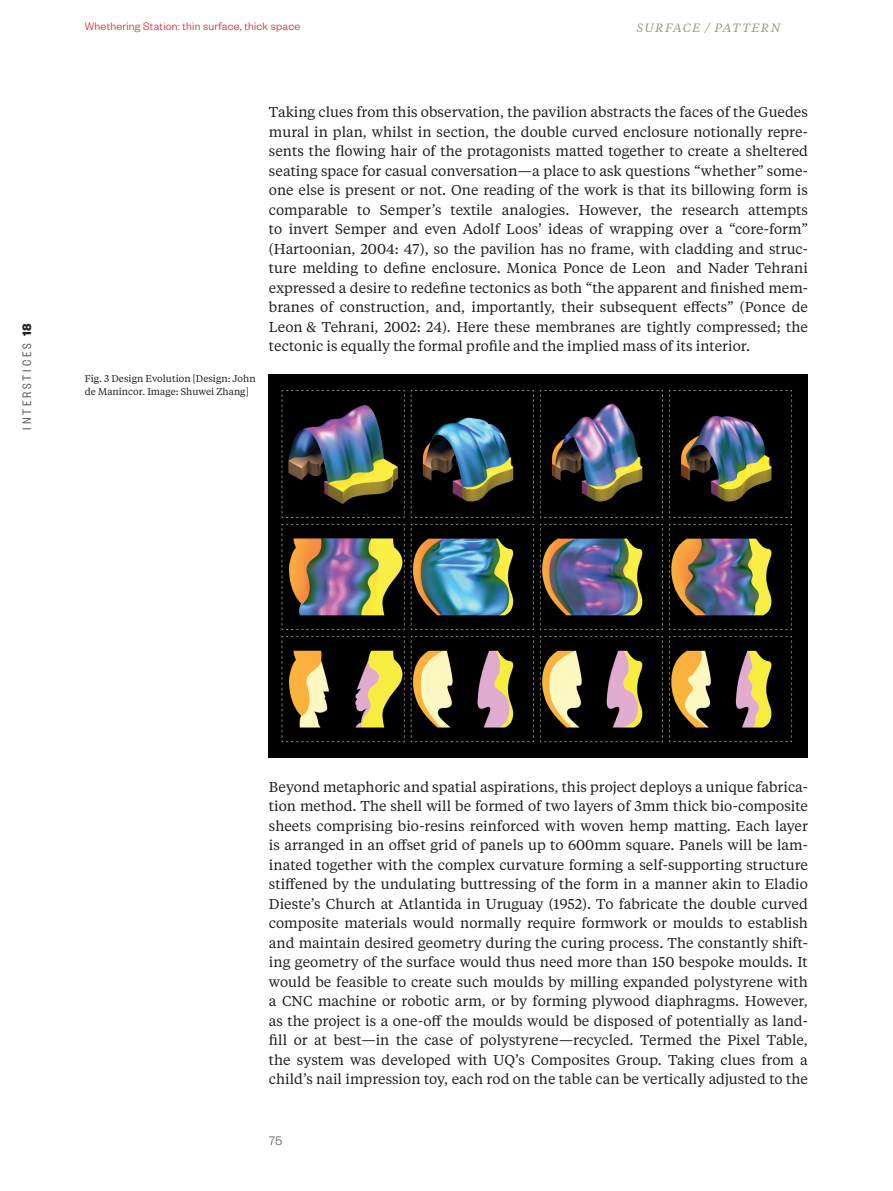
<style>
.page{position:relative;width:893px;height:1191px;background:#fff}
.page>*{position:absolute;margin:0;border:0;box-sizing:border-box;transform-origin:0 0}
._02_body{font:14.25px/19.5px "Tiempos Text";color:#231f20;text-align:justify}
.t1{font:13.5px "Founders Grotesk Cond";letter-spacing:.205em;color:#57585a}
.t2{font:300 13.5px "Founders Grotesk";color:#57585a}
.t3{font:300 12px "Founders Grotesk";letter-spacing:.02em;color:#d1232a}
.t4{font:italic 12px "Tiempos Text";letter-spacing:.11em;color:#a09780}
._02_caption{font:9.75px/13.5px "Tiempos Text";color:#231f20}
.s1{font-family:"Founders Grotesk";font-weight:700;color:#231f20}
</style>
<div class="page">
<img style="left:269px;top:374px;width:539px;height:383px">
<p class="t1" style="left:19px;top:429px;width:107px;rotate:-90deg">INTERSTICES <span class="s1">18</span></p>
<p class="t3" style="left:85px;top:19px;width:217px">Whethering Station: thin surface, thick space</p>
<p class="t4" style="left:637px;top:19px;width:145px">SURFACE / PATTERN</p>
<p class="_02_caption" style="left:85px;top:371px;width:172px">Fig. 3 Design Evolution [Design: John de Manincor. Image: Shuwei Zhang]</p>
<p class="_02_body" style="left:269px;top:102px;width:541px">Taking clues from this observation, the pavilion abstracts the faces of the Guedes mural in plan, whilst in section, the double curved enclosure notionally repre&shy;sents the flowing hair of the protagonists matted together to create a sheltered seating space for casual conversation—a place to ask questions “whether” some&shy;one else is present or not. One reading of the work is that its billowing form is comparable to Semper’s textile analogies. However, the research attempts to invert Semper and even Adolf Loos’ ideas of wrapping over a “core-form” (Hartoonian, 2004: 47), so the pavilion has no frame, with cladding and struc&shy;ture melding to define enclosure. Monica Ponce de Leon and Nader Tehrani expressed a desire to redefine tectonics as both “the apparent and finished mem&shy;branes of construction, and, importantly, their subsequent effects” (Ponce de Leon &amp; Tehrani, 2002: 24). Here these membranes are tightly compressed; the tectonic is equally the formal profile and the implied mass of its interior.</p>
<p class="_02_body" style="left:269px;top:776px;width:540px">Beyond metaphoric and spatial aspirations, this project deploys a unique fabrica&shy;tion method. The shell will be formed of two layers of 3mm thick bio-composite sheets comprising bio-resins reinforced with woven hemp matting. Each layer is arranged in an offset grid of panels up to 600mm square. Panels will be lam&shy;inated together with the complex curvature forming a self-supporting structure stiffened by the undulating buttressing of the form in a manner akin to Eladio Dieste’s Church at Atlantida in Uruguay (1952). To fabricate the double curved composite materials would normally require formwork or moulds to establish and maintain desired geometry during the curing process. The constantly shift&shy;ing geometry of the surface would thus need more than 150 bespoke moulds. It would be feasible to create such moulds by milling expanded polystyrene with a CNC machine or robotic arm, or by forming plywood diaphragms. However, as the project is a one-off the moulds would be disposed of potentially as land&shy;fill or at best—in the case of polystyrene—recycled. Termed the Pixel Table, the system was developed with UQ’s Composites Group. Taking clues from a child’s nail impression toy, each rod on the table can be vertically adjusted to the</p>
<p class="t2" style="left:269px;top:1132px;width:15px">75</p>
</div>
